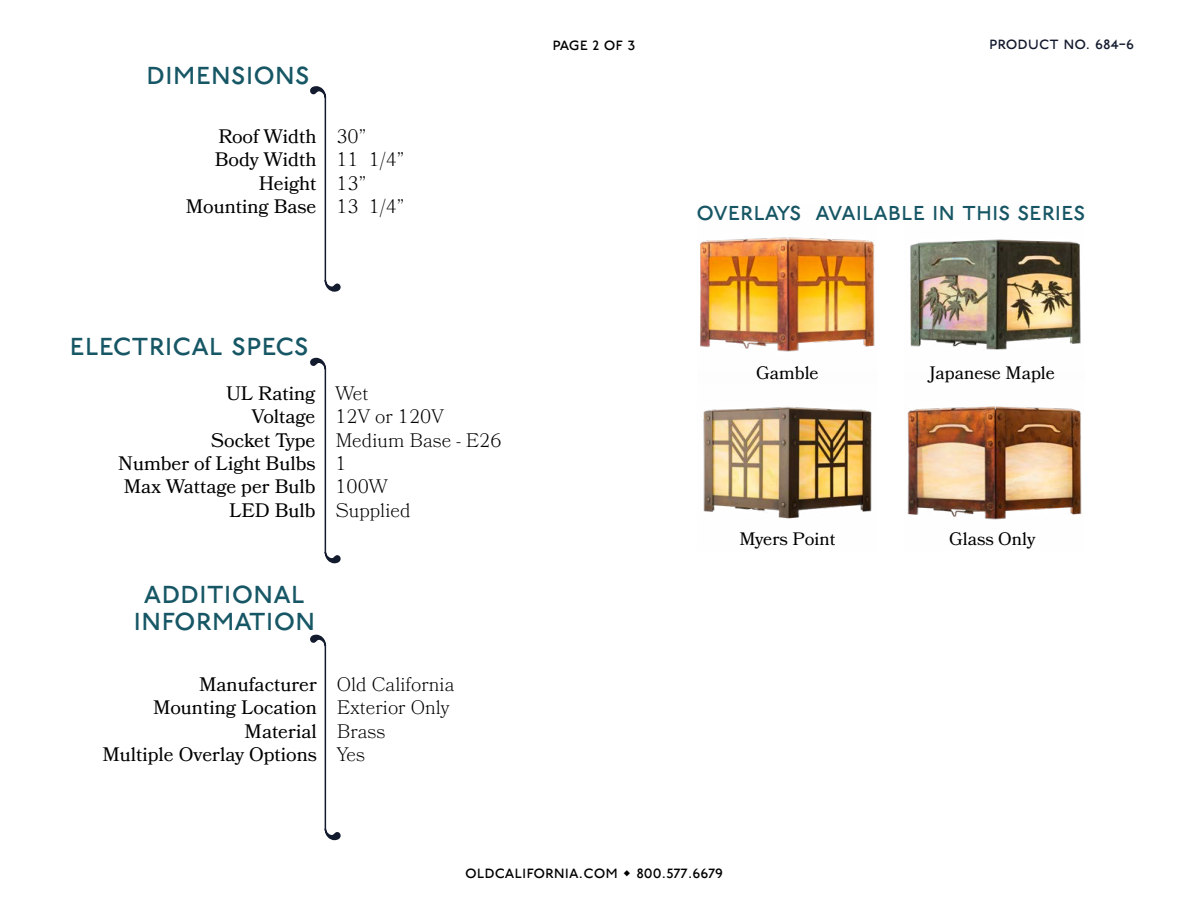
<style>
.page{position:relative;width:1188px;height:918px;background:#fff}
.page>*{position:absolute;margin:0;border:0;box-sizing:border-box;transform-origin:0 0}
.t1{font:33px/27px "P22 Underground Bk P";color:#175765;text-align:center}
.t2{font:27px "P22 Underground Bk P";color:#175765}
.t3{font:19.5px/23.4px "Bookmania";color:#000;text-align:right}
.t4{font:300 19.5px/23.4px "Bookmania";color:#000}
.t5{font:18px "P22 Underground Bk P";color:#000}
.t6{font:18px "Bookmania";color:#000}
.t7{font:18px "P22 Underground Bk P";color:#131a2d}
</style>
<div class="page">
<hr style="left:325px;top:98px;width:1px;height:182px;background:#131b2e">
<svg style="left:324px;top:279px;width:17px;height:13px"></svg>
<svg style="left:310px;top:86px;width:17px;height:13px"></svg>
<hr style="left:325px;top:369px;width:1px;height:183px;background:#131b2e">
<svg style="left:324px;top:550px;width:17px;height:14px"></svg>
<svg style="left:310px;top:358px;width:17px;height:13px"></svg>
<hr style="left:325px;top:646px;width:1px;height:182px;background:#131b2e">
<svg style="left:324px;top:827px;width:17px;height:13px"></svg>
<svg style="left:310px;top:634px;width:17px;height:14px"></svg>
<img style="left:907px;top:406px;width:175px;height:114px">
<img style="left:703px;top:406px;width:169px;height:113px">
<img style="left:910px;top:239px;width:171px;height:111px">
<img style="left:700px;top:237px;width:175px;height:115px">
<h1 class="t1" style="left:146px;top:61px;width:165px">dimensions</h1>
<p class="t3" style="left:186px;top:124px;width:132px">Roof Width<br>Body Width<br>Height<br>Mounting Base</p>
<p class="t4" style="left:336px;top:124px;width:70px">30”<br>11 1/4”<br>13”<br>13 1/4”</p>
<p class="t5" style="left:552px;top:33px;width:85px">page 2 of 3</p>
<p class="t7" style="left:989px;top:33px;width:146px">product no. 684-6</p>
<h2 class="t2" style="left:696px;top:195px;width:391px">overlays available in this series</h2>
<h1 class="t1" style="left:70px;top:332px;width:241px">electrical specs</h1>
<p class="t3" style="left:118px;top:381px;width:199px">UL Rating<br>Voltage<br>Socket Type<br>Number of Light Bulbs<br>Max Wattage per Bulb<br>LED Bulb</p>
<p class="t4" style="left:335px;top:381px;width:168px">Wet<br>12V or 120V<br>Medium Base - E26<br>1<br>100W<br>Supplied</p>
<h1 class="t1" style="left:133px;top:580px;width:183px">additional information</h1>
<p class="t3" style="left:102px;top:673px;width:216px">Manufacturer<br>Mounting Location<br>Material<br>Multiple Overlay Options</p>
<p class="t4" style="left:337px;top:673px;width:119px">Old California<br>Exterior Only<br>Brass<br>Yes</p>
<p class="t6" style="left:756px;top:363px;width:64px">Gamble</p>
<p class="t6" style="left:929px;top:363px;width:127px">Japanese Maple</p>
<p class="t6" style="left:739px;top:529px;width:98px">Myers Point</p>
<p class="t6" style="left:949px;top:529px;width:88px">Glass Only</p>
<p class="t5" style="left:465px;top:861px;width:259px">oldcalifornia.com • 800.577.6679</p>
</div>
